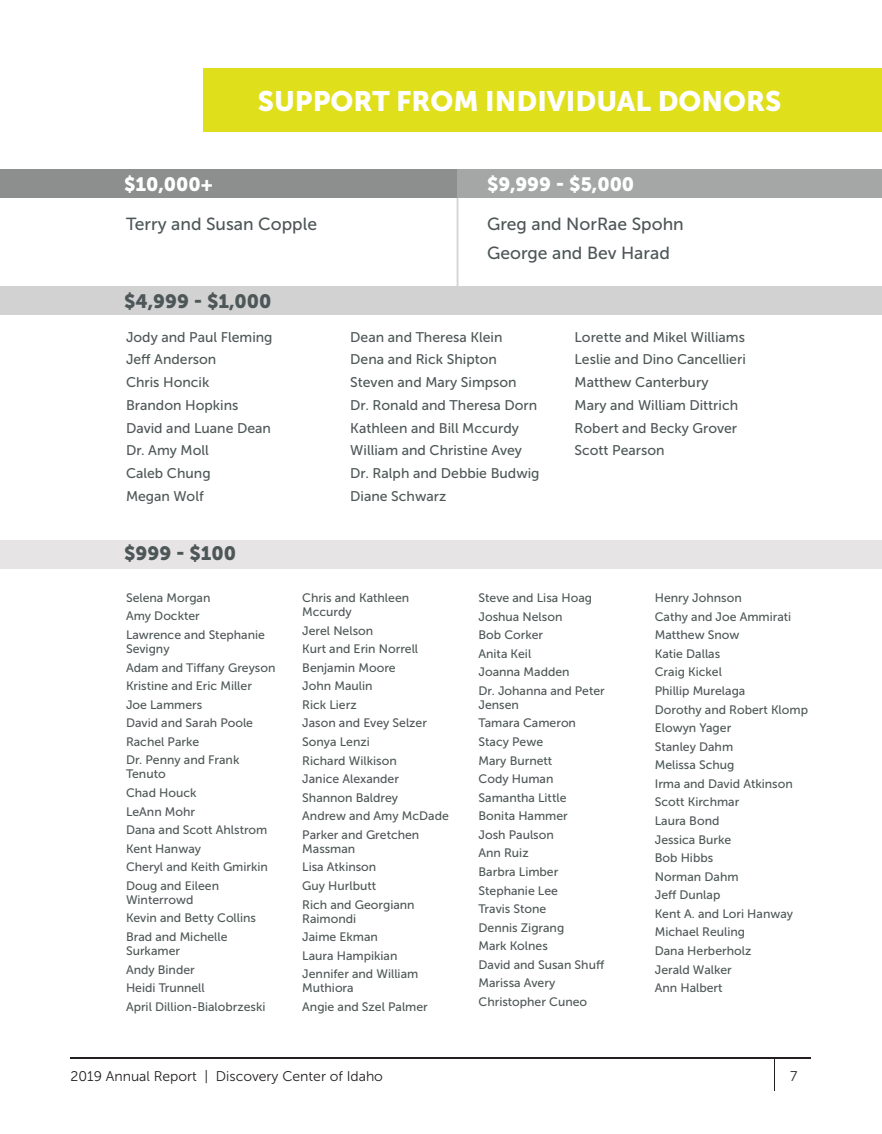
<style>
.page{position:relative;width:882px;height:1134px;background:#fff}
.page>*{position:absolute;margin:0;border:0;box-sizing:border-box;transform-origin:0 0}
.t1{font:28px "Museo Sans 900";color:#fff}
.t2{font:19.25px "Museo Sans 900";color:#4e5757}
.t3{font:19.25px "Museo Sans 900";color:#fff}
.t4{font:17.5px "Museo Sans 500";color:#4e5757}
.t5{font:14px "Museo Sans 500";color:#4e5757}
.t6{font:14px "Museo Sans 300";color:#231f20}
.t7{font:12.25px/14px "Museo Sans 500";color:#4e5757}
</style>
<div class="page">
<hr style="left:71px;top:1058px;width:740px;height:1px;background:#231f20">
<hr style="left:774px;top:1058px;width:1px;height:33px;background:#231f20">
<hr style="left:457px;top:182px;width:1px;height:123px;background:#d2d2d3">
<div style="left:203px;top:69px;width:679px;height:63px;background:#dfdf1c"></div>
<div style="left:0;top:169px;width:882px;height:28px;background:#8d8f8f"></div>
<div style="left:458px;top:169px;width:424px;height:28px;background:#a5a7a7"></div>
<div style="left:0;top:286px;width:882px;height:28px;background:#d2d2d3"></div>
<div style="left:0;top:540px;width:882px;height:28px;background:#e6e4e5"></div>
<p class="t1" style="left:258px;top:86px;width:525px">SUPPORT FROM INDIVIDUAL DONORS</p>
<p class="t3" style="left:124px;top:173px;width:90px">$10,000+</p>
<p class="t3" style="left:487px;top:173px;width:149px">$9,999 - $5,000</p>
<p class="t4" style="left:126px;top:214px;width:193px">Terry and Susan Copple</p>
<p class="t4" style="left:487px;top:214px;width:198px">Greg and NorRae Spohn</p>
<p class="t4" style="left:487px;top:243px;width:184px">George and Bev Harad</p>
<p class="t2" style="left:124px;top:290px;width:149px">$4,999 - $1,000</p>
<p class="t5" style="left:126px;top:329px;width:148px">Jody and Paul Fleming</p>
<p class="t5" style="left:126px;top:352px;width:92px">Jeff Anderson</p>
<p class="t5" style="left:126px;top:375px;width:85px">Chris Honcik</p>
<p class="t5" style="left:126px;top:397px;width:114px">Brandon Hopkins</p>
<p class="t5" style="left:126px;top:420px;width:147px">David and Luane Dean</p>
<p class="t5" style="left:126px;top:443px;width:84px">Dr. Amy Moll</p>
<p class="t5" style="left:126px;top:466px;width:86px">Caleb Chung</p>
<p class="t5" style="left:126px;top:488px;width:79px">Megan Wolf</p>
<p class="t2" style="left:124px;top:543px;width:113px">$999 - $100</p>
<p class="t7" style="left:126px;top:591px;width:86px">Selena Morgan</p>
<p class="t7" style="left:126px;top:609px;width:75px">Amy Dockter</p>
<p class="t7" style="left:126px;top:628px;width:140px">Lawrence and Stephanie<br>Sevigny</p>
<p class="t7" style="left:126px;top:660px;width:151px">Adam and Tiffany Greyson</p>
<p class="t7" style="left:126px;top:679px;width:127px">Kristine and Eric Miller</p>
<p class="t7" style="left:126px;top:698px;width:78px">Joe Lammers</p>
<p class="t7" style="left:126px;top:716px;width:129px">David and Sarah Poole</p>
<p class="t7" style="left:126px;top:735px;width:75px">Rachel Parke</p>
<p class="t7" style="left:126px;top:753px;width:115px">Dr. Penny and Frank<br>Tenuto</p>
<p class="t7" style="left:126px;top:786px;width:72px">Chad Houck</p>
<p class="t7" style="left:126px;top:804px;width:71px">LeAnn Mohr</p>
<p class="t7" style="left:126px;top:823px;width:143px">Dana and Scott Ahlstrom</p>
<p class="t7" style="left:126px;top:842px;width:77px">Kent Hanway</p>
<p class="t7" style="left:126px;top:860px;width:144px">Cheryl and Keith Gmirkin</p>
<p class="t7" style="left:126px;top:879px;width:95px">Doug and Eileen<br>Winterrowd</p>
<p class="t7" style="left:126px;top:911px;width:132px">Kevin and Betty Collins</p>
<p class="t7" style="left:126px;top:930px;width:103px">Brad and Michelle<br>Surkamer</p>
<p class="t7" style="left:126px;top:962px;width:70px">Andy Binder</p>
<p class="t7" style="left:126px;top:981px;width:80px">Heidi Trunnell</p>
<p class="t7" style="left:126px;top:1000px;width:141px">April Dillion-Bialobrzeski</p>
<p class="t5" style="left:350px;top:329px;width:154px">Dean and Theresa Klein</p>
<p class="t5" style="left:350px;top:352px;width:148px">Dena and Rick Shipton</p>
<p class="t5" style="left:350px;top:375px;width:168px">Steven and Mary Simpson</p>
<p class="t5" style="left:350px;top:397px;width:188px">Dr. Ronald and Theresa Dorn</p>
<p class="t5" style="left:350px;top:420px;width:170px">Kathleen and Bill Mccurdy</p>
<p class="t5" style="left:350px;top:443px;width:173px">William and Christine Avey</p>
<p class="t5" style="left:350px;top:466px;width:191px">Dr. Ralph and Debbie Budwig</p>
<p class="t5" style="left:350px;top:488px;width:98px">Diane Schwarz</p>
<p class="t5" style="left:575px;top:329px;width:172px">Lorette and Mikel Williams</p>
<p class="t5" style="left:575px;top:352px;width:173px">Leslie and Dino Cancellieri</p>
<p class="t5" style="left:575px;top:375px;width:135px">Matthew Canterbury</p>
<p class="t5" style="left:575px;top:397px;width:165px">Mary and William Dittrich</p>
<p class="t5" style="left:575px;top:420px;width:164px">Robert and Becky Grover</p>
<p class="t5" style="left:575px;top:443px;width:92px">Scott Pearson</p>
<p class="t7" style="left:302px;top:591px;width:108px">Chris and Kathleen<br>Mccurdy</p>
<p class="t7" style="left:302px;top:623px;width:72px">Jerel Nelson</p>
<p class="t7" style="left:302px;top:642px;width:117px">Kurt and Erin Norrell</p>
<p class="t7" style="left:302px;top:661px;width:95px">Benjamin Moore</p>
<p class="t7" style="left:302px;top:679px;width:72px">John Maulin</p>
<p class="t7" style="left:302px;top:698px;width:56px">Rick Lierz</p>
<p class="t7" style="left:302px;top:716px;width:126px">Jason and Evey Selzer</p>
<p class="t7" style="left:302px;top:735px;width:69px">Sonya Lenzi</p>
<p class="t7" style="left:302px;top:753px;width:96px">Richard Wilkison</p>
<p class="t7" style="left:302px;top:772px;width:98px">Janice Alexander</p>
<p class="t7" style="left:302px;top:791px;width:97px">Shannon Baldrey</p>
<p class="t7" style="left:302px;top:809px;width:148px">Andrew and Amy McDade</p>
<p class="t7" style="left:302px;top:828px;width:119px">Parker and Gretchen<br>Massman</p>
<p class="t7" style="left:302px;top:860px;width:76px">Lisa Atkinson</p>
<p class="t7" style="left:302px;top:879px;width:75px">Guy Hurlbutt</p>
<p class="t7" style="left:302px;top:897px;width:114px">Rich and Georgiann<br>Raimondi</p>
<p class="t7" style="left:302px;top:930px;width:77px">Jaime Ekman</p>
<p class="t7" style="left:302px;top:949px;width:97px">Laura Hampikian</p>
<p class="t7" style="left:302px;top:967px;width:118px">Jennifer and William<br>Muthiora</p>
<p class="t7" style="left:302px;top:1000px;width:127px">Angie and Szel Palmer</p>
<p class="t7" style="left:479px;top:591px;width:115px">Steve and Lisa Hoag</p>
<p class="t7" style="left:479px;top:609px;width:85px">Joshua Nelson</p>
<p class="t7" style="left:479px;top:628px;width:66px">Bob Corker</p>
<p class="t7" style="left:479px;top:647px;width:54px">Anita Keil</p>
<p class="t7" style="left:479px;top:665px;width:93px">Joanna Madden</p>
<p class="t7" style="left:479px;top:684px;width:128px">Dr. Johanna and Peter<br>Jensen</p>
<p class="t7" style="left:479px;top:716px;width:99px">Tamara Cameron</p>
<p class="t7" style="left:479px;top:735px;width:66px">Stacy Pewe</p>
<p class="t7" style="left:479px;top:753px;width:75px">Mary Burnett</p>
<p class="t7" style="left:479px;top:772px;width:76px">Cody Human</p>
<p class="t7" style="left:479px;top:791px;width:89px">Samantha Little</p>
<p class="t7" style="left:479px;top:809px;width:91px">Bonita Hammer</p>
<p class="t7" style="left:479px;top:828px;width:77px">Josh Paulson</p>
<p class="t7" style="left:479px;top:846px;width:52px">Ann Ruiz</p>
<p class="t7" style="left:479px;top:865px;width:81px">Barbra Limber</p>
<p class="t7" style="left:479px;top:883px;width:81px">Stephanie Lee</p>
<p class="t7" style="left:479px;top:902px;width:69px">Travis Stone</p>
<p class="t7" style="left:479px;top:921px;width:87px">Dennis Zigrang</p>
<p class="t7" style="left:479px;top:939px;width:71px">Mark Kolnes</p>
<p class="t7" style="left:479px;top:958px;width:127px">David and Susan Shuff</p>
<p class="t7" style="left:479px;top:976px;width:78px">Marissa Avery</p>
<p class="t7" style="left:479px;top:995px;width:110px">Christopher Cuneo</p>
<p class="t7" style="left:655px;top:591px;width:89px">Henry Johnson</p>
<p class="t7" style="left:655px;top:610px;width:138px">Cathy and Joe Ammirati</p>
<p class="t7" style="left:655px;top:628px;width:86px">Matthew Snow</p>
<p class="t7" style="left:655px;top:647px;width:67px">Katie Dallas</p>
<p class="t7" style="left:655px;top:665px;width:69px">Craig Kickel</p>
<p class="t7" style="left:655px;top:684px;width:92px">Phillip Murelaga</p>
<p class="t7" style="left:655px;top:702px;width:155px">Dorothy and Robert Klomp</p>
<p class="t7" style="left:655px;top:721px;width:78px">Elowyn Yager</p>
<p class="t7" style="left:655px;top:740px;width:80px">Stanley Dahm</p>
<p class="t7" style="left:655px;top:758px;width:81px">Melissa Schug</p>
<p class="t7" style="left:655px;top:777px;width:140px">Irma and David Atkinson</p>
<p class="t7" style="left:655px;top:795px;width:86px">Scott Kirchmar</p>
<p class="t7" style="left:655px;top:814px;width:66px">Laura Bond</p>
<p class="t7" style="left:655px;top:832px;width:78px">Jessica Burke</p>
<p class="t7" style="left:655px;top:851px;width:60px">Bob Hibbs</p>
<p class="t7" style="left:655px;top:870px;width:85px">Norman Dahm</p>
<p class="t7" style="left:655px;top:888px;width:67px">Jeff Dunlap</p>
<p class="t7" style="left:655px;top:907px;width:140px">Kent A. and Lori Hanway</p>
<p class="t7" style="left:655px;top:925px;width:92px">Michael Reuling</p>
<p class="t7" style="left:655px;top:944px;width:98px">Dana Herberholz</p>
<p class="t7" style="left:655px;top:962px;width:79px">Jerald Walker</p>
<p class="t7" style="left:655px;top:981px;width:69px">Ann Halbert</p>
<p class="t6" style="left:71px;top:1069px;width:314px">2019 Annual Report | Discovery Center of Idaho</p>
<p class="t6" style="left:790px;top:1069px;width:9px">7</p>
</div>
